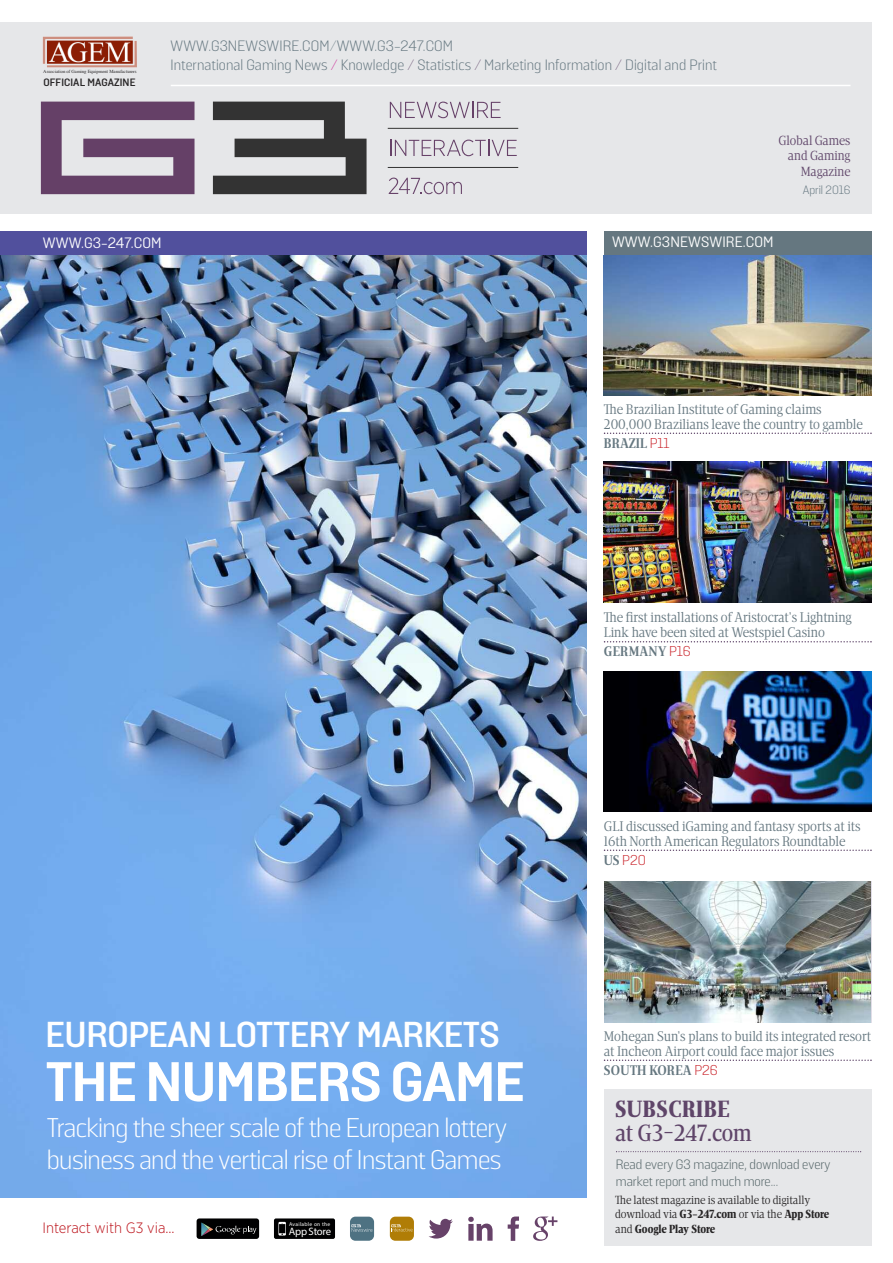
<style>
.page{position:relative;width:893px;height:1263px;background:#fff}
.page>*{position:absolute;margin:0;border:0;box-sizing:border-box;transform-origin:0 0}
.t1{font:800 55.5px "Solido";letter-spacing:-.015em;color:#fff}
.t2{font:700 36px "Solido";letter-spacing:-.01em;color:#fff}
.t3{font:300 27px/32.4px "Solido";letter-spacing:-.02em;color:#fff}
.t4{font:500 24px "Apud";color:#5f4569}
.t5{font:900 24px "Apud";letter-spacing:.015em;color:#5f4569}
.t6{font:300 15px/19.6px "Solido";letter-spacing:.005em;color:#657780}
.t7{font:15px "Solido";letter-spacing:.01em;color:#fff}
.t8{font:300 15px "Gotham Narrow";color:#bb1018}
.t9{font:14.25px/15px "Apud";color:#657780}
.t10{font:700 14.25px "Apud";letter-spacing:.015em;color:#657780}
.t11{font:300 14.25px "Solido";color:#ca262d}
.t12{font:300 13.5px/16.2px "Solido";color:#506164}
.t13{font:13.5px/15.5px "Apud";letter-spacing:-.005em;color:#5f4569;text-align:right}
.t14{font:12px/14.4px "Apud";letter-spacing:-.01em;color:#272526}
.t15{font:300 12px "Solido";color:#657780}
.t16{font:10.8px "Myriad Pro";letter-spacing:-.02em;color:#fff}
.t17{font:700 10.65px "Solido";letter-spacing:.01em;color:#272526}
.t18{font:5.55px "Myriad Pro";letter-spacing:.05em;color:#fff}
.t19{font:4.65px "Times";color:#272526}
.s1{color:#c90b88}
.s2{color:#5f4569}
.s3{font-family:"Solido";font-weight:300;color:#ca262d}
.s4{font-family:"Apud";font-weight:700;color:#657780}
.s5{font-weight:900}
</style>
<div class="page">
<div style="left:0;top:22px;width:872px;height:191px;background:#e6e7e9"></div>
<svg style="left:429px;top:1219px;width:24px;height:19px"></svg>
<svg style="left:508px;top:1216px;width:11px;height:25px"></svg>
<svg style="left:533px;top:1216px;width:24px;height:25px"></svg>
<svg style="left:468px;top:1217px;width:25px;height:24px"></svg>
<div style="left:197px;top:1218px;width:62px;height:21px;background:#000001;border-radius:3px"></div>
<svg style="left:201px;top:1222px;width:55px;height:14px"></svg>
<div style="left:274px;top:1218px;width:61px;height:21px;background:#000001;border-radius:2px"></div>
<svg style="left:278px;top:1222px;width:8px;height:13px"></svg>
<div style="left:350px;top:1216px;width:24px;height:25px;background:#4e7282;border-radius:5px"></div>
<svg style="left:351px;top:1224px;width:21px;height:8px"></svg>
<div style="left:390px;top:1216px;width:24px;height:25px;background:#b07d06;border-radius:5px"></div>
<svg style="left:391px;top:1224px;width:22px;height:7px"></svg>
<div style="left:604px;top:231px;width:268px;height:24px;background:#657780"></div>
<div style="left:0;top:231px;width:586px;height:25px;background:#51509d"></div>
<img style="left:604px;top:255px;width:268px;height:141px">
<img style="left:604px;top:462px;width:268px;height:141px">
<img style="left:604px;top:671px;width:268px;height:140px">
<img style="left:605px;top:881px;width:266px;height:141px">
<img style="left:0;top:255px;width:586px;height:943px">
<svg style="left:604px;top:432px;width:268px;height:2px"></svg>
<svg style="left:604px;top:641px;width:268px;height:1px"></svg>
<svg style="left:604px;top:849px;width:268px;height:2px"></svg>
<svg style="left:604px;top:1059px;width:268px;height:2px"></svg>
<div style="left:604px;top:1089px;width:268px;height:156px;background:#e6e7e9"></div>
<svg style="left:616px;top:1151px;width:245px;height:1px"></svg>
<svg style="left:213px;top:102px;width:154px;height:92px"></svg>
<svg style="left:41px;top:102px;width:154px;height:92px"></svg>
<hr style="left:388px;top:128px;width:130px;height:1px;background:#333">
<hr style="left:388px;top:167px;width:130px;height:1px;background:#333">
<svg style="left:390px;top:102px;width:111px;height:16px"></svg>
<svg style="left:390px;top:140px;width:127px;height:16px"></svg>
<svg style="left:389px;top:178px;width:73px;height:16px"></svg>
<hr style="left:171px;top:85px;width:679px;height:1px;background:#fff">
<img style="left:43px;top:36px;width:94px;height:32px">
<p class="t19" style="left:43px;top:68px;width:95px">Association of Gaming Equipment Manufacturers</p>
<p class="t17" style="left:43px;top:79px;width:94px">OFFICIAL MAGAZINE</p>
<p class="t6" style="left:171px;top:37px;width:548px">WWW.G3NEWSWIRE.COM/WWW.G3-247.COM<br>International Gaming News <span class="s1">/</span> Knowledge <span class="s2">/</span> Statistics <span class="s2">/</span> Marketing Information <span class="s2">/</span> Digital and Print</p>
<p class="t13" style="left:779px;top:134px;width:73px">Global Games and Gaming<br>Magazine</p>
<p class="t15" style="left:803px;top:185px;width:49px">April 2016</p>
<p class="t7" style="left:43px;top:237px;width:120px">WWW.G3-247.COM</p>
<p class="t7" style="left:612px;top:236px;width:163px">WWW.G3NEWSWIRE.COM</p>
<p class="t9" style="left:604px;top:403px;width:260px">The Brazilian Institute of Gaming claims<br>200,000 Brazilians leave the country to gamble</p>
<p class="t10" style="left:604px;top:438px;width:67px">BRAZIL <span class="s3">P11</span></p>
<p class="t9" style="left:604px;top:611px;width:250px">The first installations of Aristocrat’s Lightning<br>Link have been sited at Westspiel Casino</p>
<p class="t10" style="left:604px;top:646px;width:88px">GERMANY <span class="s3">P16</span></p>
<h2 class="t2" style="left:45px;top:1022px;width:456px">EUROPEAN LOTTERY MARKETS</h2>
<h1 class="t1" style="left:46px;top:1062px;width:480px">THE NUMBERS GAME</h1>
<h3 class="t3" style="left:47px;top:1113px;width:462px">Tracking the sheer scale of the European lottery business and the vertical rise of Instant Games</h3>
<p class="t18" style="left:289px;top:1222px;width:43px">Available on the</p>
<p class="t8" style="left:42px;top:1223px;width:134px">Interact with G3 via...</p>
<p class="t16" style="left:289px;top:1227px;width:44px">AppStore</p>
<p class="t9" style="left:604px;top:820px;width:258px">GLI discussed iGaming and fantasy sports at its<br>16th North American Regulators Roundtable</p>
<p class="t11" style="left:604px;top:855px;width:44px"><span class="s4">US</span> P20</p>
<p class="t9" style="left:604px;top:1030px;width:269px">Mohegan Sun’s plans to build its integrated resort at Incheon Airport could face major issues</p>
<p class="t10" style="left:604px;top:1065px;width:115px">SOUTH KOREA <span class="s3">P26</span></p>
<h3 class="t5" style="left:615px;top:1100px;width:116px">SUBSCRIBE</h3>
<h3 class="t4" style="left:615px;top:1125px;width:138px">at G3-247.com</h3>
<p class="t12" style="left:616px;top:1158px;width:216px">Read every G3 magazine, download every market report and much more...</p>
<p class="t14" style="left:615px;top:1194px;width:216px">The latest magazine is available to digitally download via <span class="s5">G3-247.com</span> or via the <span class="s5">App Store </span>and <span class="s5">Google Play Store</span></p>
</div>
